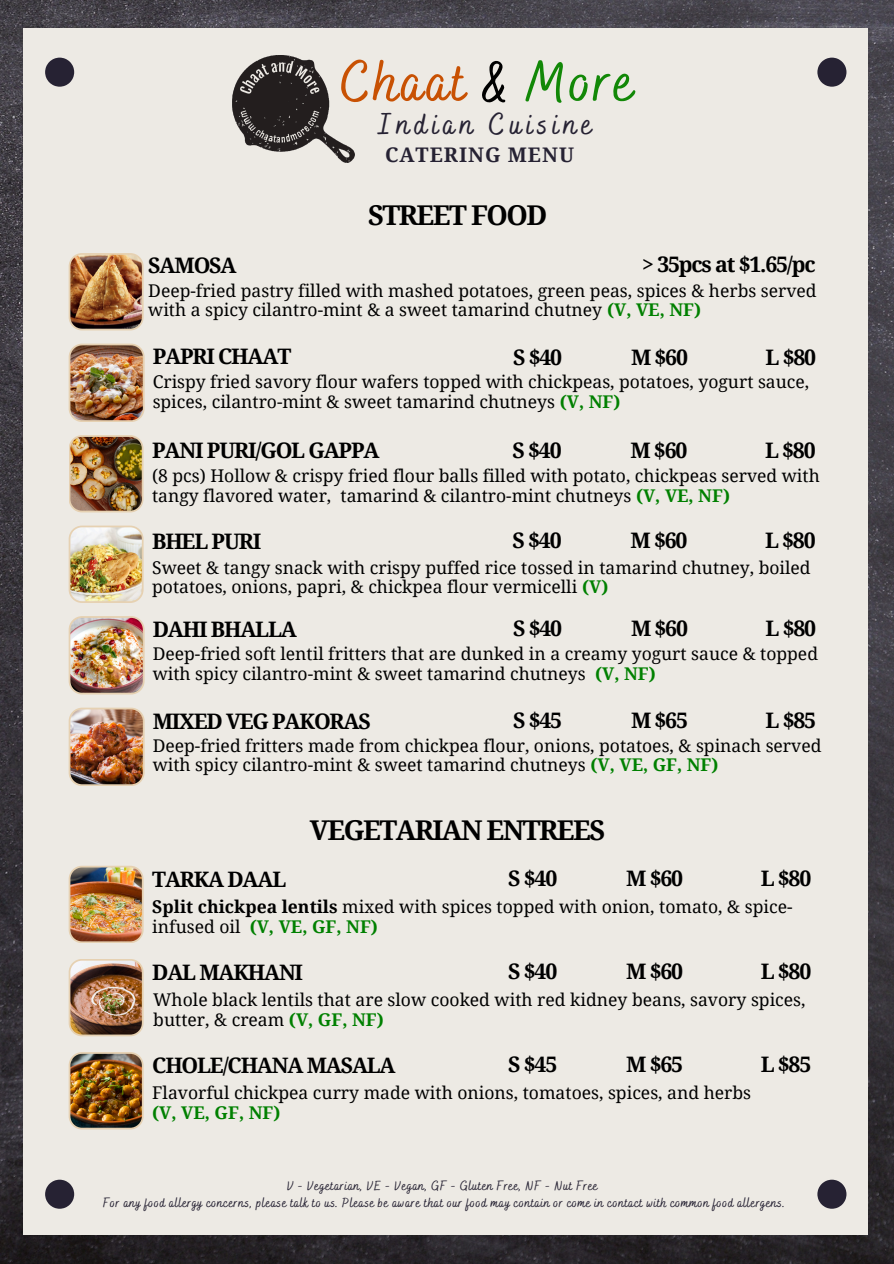
<style>
.page{position:relative;width:894px;height:1264px;background:#fff}
.page>*{position:absolute;margin:0;border:0;box-sizing:border-box;transform-origin:0 0}
.t1{font:500 57.15px "Bakerie Smooth";letter-spacing:.05em;color:#c85103}
.t2{font:500 30.3px "Bakerie Smooth";letter-spacing:.16em;color:#262233}
.t3{font:700 27.3px "Noto Serif";letter-spacing:-.055em;color:#000}
.t4{font:700 21.3px "Noto Serif";letter-spacing:-.055em;color:#000}
.t5{font:700 20.1px "Noto Serif";letter-spacing:.05em;color:#262233}
.t6{font:17.55px/19.6px "Noto Serif";color:#000}
.t7{font:500 13.2px "Bakerie Smooth";letter-spacing:.05em;color:#262233}
.s1{color:#000}
.s2{color:#128807}
.s3{font-weight:700;color:#008000}
.s4{font-weight:700}
</style>
<div class="page">
<img style="left:0;top:0;width:893px;height:1263px">
<div style="left:23px;top:28px;width:844px;height:1206px;background:#edeae4"></div>
<svg style="left:45px;top:58px;width:29px;height:29px"></svg>
<svg style="left:817px;top:58px;width:29px;height:29px"></svg>
<svg style="left:45px;top:1179px;width:29px;height:29px"></svg>
<svg style="left:817px;top:1179px;width:29px;height:29px"></svg>
<img style="left:232px;top:55px;width:123px;height:107px">
<img style="left:69px;top:253px;width:75px;height:77px">
<img style="left:69px;top:343px;width:75px;height:79px">
<img style="left:69px;top:435px;width:74px;height:77px">
<img style="left:69px;top:525px;width:74px;height:78px">
<img style="left:69px;top:616px;width:75px;height:78px">
<img style="left:69px;top:865px;width:75px;height:78px">
<img style="left:69px;top:707px;width:75px;height:79px">
<img style="left:69px;top:959px;width:75px;height:77px">
<img style="left:69px;top:1052px;width:75px;height:77px">
<h4 class="t1" style="left:340px;top:48px;width:294px">Chaat <span class="s1">&amp;</span> <span class="s2">More</span></h4>
<p class="t2" style="left:379px;top:107px;width:214px">Indian Cuisine</p>
<p class="t5" style="left:385px;top:141px;width:190px">CATERING MENU</p>
<h1 class="t3" style="left:368px;top:196px;width:181px">STREET FOOD</h1>
<h4 class="t4" style="left:642px;top:249px;width:175px">&gt; 35pcs at $1.65/pc</h4>
<p class="t4" style="left:148px;top:250px;width:90px">SAMOSA</p>
<h4 class="t6" style="left:148px;top:280px;width:669px">Deep-fried pastry filled with mashed potatoes, green peas, spices &amp; herbs served with a spicy cilantro-mint &amp; a sweet tamarind chutney <span class="s3">(V, VE, NF)</span></h4>
<h4 class="t4" style="left:153px;top:342px;width:140px">PAPRI CHAAT</h4>
<h4 class="t4" style="left:513px;top:342px;width:51px">S $40</h4>
<h4 class="t4" style="left:630px;top:342px;width:58px">M $60</h4>
<h4 class="t4" style="left:765px;top:342px;width:52px">L $80</h4>
<p class="t6" style="left:153px;top:372px;width:658px">Crispy fried savory flour wafers topped with chickpeas, potatoes, yogurt sauce, spices, cilantro-mint &amp; sweet tamarind chutneys <span class="s3">(V, NF)</span></p>
<h4 class="t4" style="left:512px;top:435px;width:51px">S $40</h4>
<h4 class="t4" style="left:630px;top:435px;width:58px">M $60</h4>
<h4 class="t4" style="left:764px;top:435px;width:52px">L $80</h4>
<p class="t4" style="left:152px;top:435px;width:229px">PANI PURI/GOL GAPPA</p>
<h4 class="t6" style="left:152px;top:466px;width:669px">(8 pcs) Hollow &amp; crispy fried flour balls filled with potato, chickpeas served with tangy flavored water, tamarind &amp; cilantro-mint chutneys <span class="s3">(V, VE, NF)</span></h4>
<h4 class="t4" style="left:152px;top:526px;width:111px">BHEL PURI</h4>
<h4 class="t4" style="left:512px;top:525px;width:51px">S $40</h4>
<h4 class="t4" style="left:630px;top:525px;width:58px">M $60</h4>
<h4 class="t4" style="left:764px;top:525px;width:52px">L $80</h4>
<p class="t6" style="left:152px;top:557px;width:659px">Sweet &amp; tangy snack with crispy puffed rice tossed in tamarind chutney, boiled potatoes, onions, papri, &amp; chickpea flour vermicelli <span class="s3">(V)</span></p>
<h4 class="t4" style="left:153px;top:614px;width:146px">DAHI BHALLA</h4>
<h6 class="t4" style="left:513px;top:613px;width:51px">S $40</h6>
<h6 class="t4" style="left:630px;top:613px;width:58px">M $60</h6>
<h6 class="t4" style="left:765px;top:613px;width:52px">L $80</h6>
<p class="t6" style="left:153px;top:643px;width:666px">Deep-fried soft lentil fritters that are dunked in a creamy yogurt sauce &amp; topped with spicy cilantro-mint &amp; sweet tamarind chutneys <span class="s3">(V, NF)</span></p>
<h6 class="t4" style="left:153px;top:705px;width:220px">MIXED VEG PAKORAS</h6>
<p class="t4" style="left:513px;top:705px;width:51px">S $45</p>
<p class="t4" style="left:630px;top:705px;width:58px">M $65</p>
<p class="t4" style="left:765px;top:705px;width:52px">L $85</p>
<h4 class="t6" style="left:153px;top:735px;width:670px">Deep-fried fritters made from chickpea flour, onions, potatoes, &amp; spinach served with spicy cilantro-mint &amp; sweet tamarind chutneys <span class="s3">(V, VE, GF, NF)</span></h4>
<p class="t3" style="left:310px;top:810px;width:297px">VEGETARIAN ENTREES</p>
<p class="t4" style="left:508px;top:863px;width:51px">S $40</p>
<p class="t4" style="left:626px;top:863px;width:58px">M $60</p>
<p class="t4" style="left:760px;top:863px;width:52px">L $80</p>
<h4 class="t4" style="left:152px;top:863px;width:135px">TARKA DAAL</h4>
<h6 class="t6" style="left:152px;top:895px;width:641px;line-height:20.2px"><span class="s4">Split chickpea lentils</span> mixed with spices topped with onion, tomato, &amp; spice&shy;infused oil <span class="s3">(V, VE, GF, NF)</span></h6>
<h4 class="t4" style="left:152px;top:957px;width:152px">DAL MAKHANI</h4>
<h6 class="t4" style="left:508px;top:956px;width:51px">S $40</h6>
<h6 class="t4" style="left:626px;top:956px;width:58px">M $60</h6>
<h6 class="t4" style="left:760px;top:956px;width:52px">L $80</h6>
<p class="t6" style="left:153px;top:988px;width:653px;line-height:20.2px">Whole black lentils that are slow cooked with red kidney beans, savory spices, butter, &amp; cream <span class="s3">(V, GF, NF)</span></p>
<h3 class="t4" style="left:152px;top:1050px;width:245px">CHOLE/CHANA MASALA</h3>
<h3 class="t6" style="left:152px;top:1081px;width:600px;line-height:20.2px">Flavorful chickpea curry made with onions, tomatoes, spices, and herbs <span class="s3">(V, VE, GF, NF)</span></h3>
<p class="t4" style="left:508px;top:1049px;width:51px">S $45</p>
<p class="t4" style="left:626px;top:1049px;width:58px">M $65</p>
<p class="t4" style="left:760px;top:1049px;width:52px">L $85</p>
<h4 class="t7" style="left:287px;top:1178px;width:312px">V - Vegetarian, VE - Vegan, GF - Gluten Free, NF - Nut Free</h4>
<h5 class="t7" style="left:103px;top:1194px;width:683px">For any food allergy concerns, please talk to us. Please be aware that our food may contain or come in contact with common food allergens.</h5>
</div>
